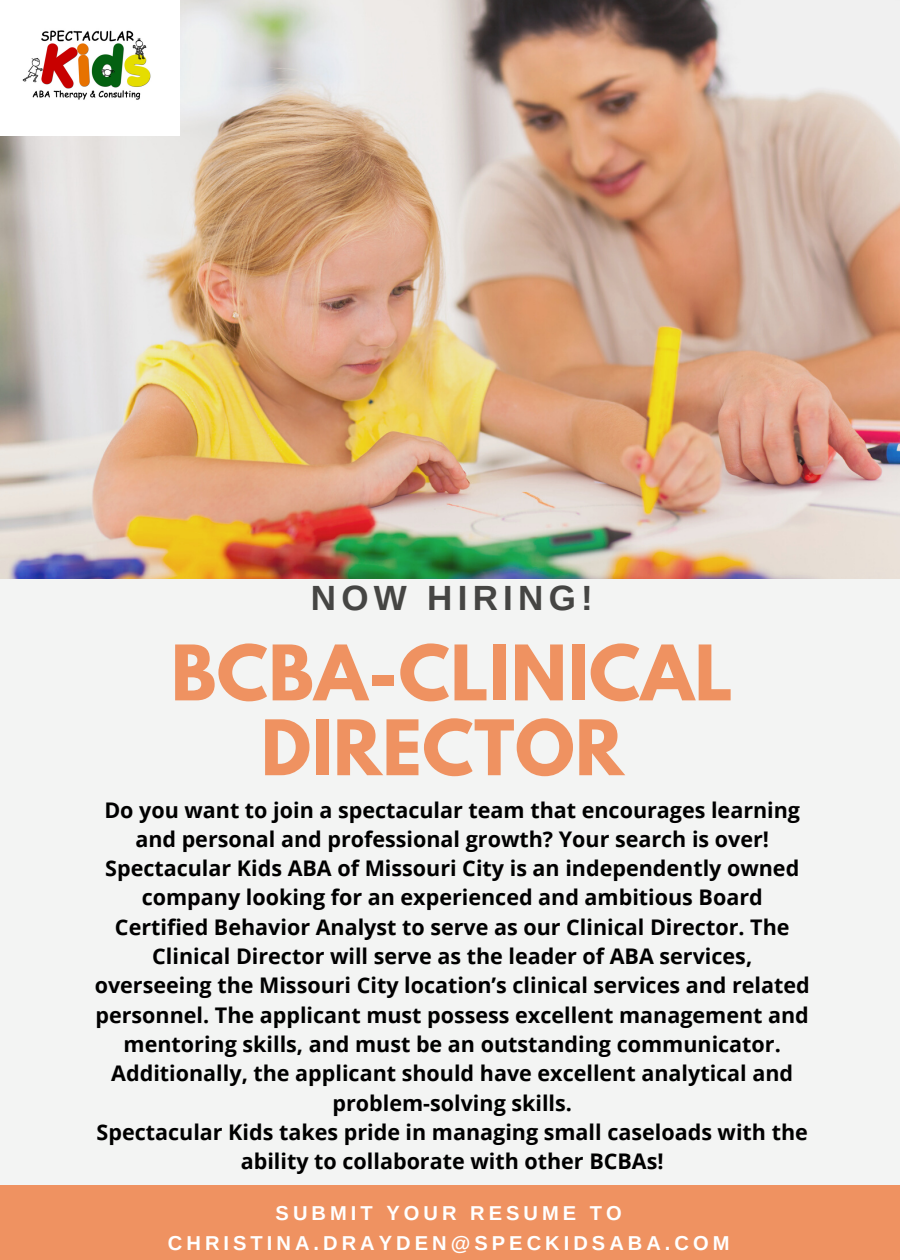
<style>
.page{position:relative;width:900px;height:1260px;background:#f3f4f3}
.page>*{position:absolute;margin:0;border:0;box-sizing:border-box;transform-origin:0 0}
.t1{font:700 67.75px/74.8px "League Spartan";letter-spacing:.01em;color:#ef9261;text-align:center}
.t2{font:700 35px "Arimo";letter-spacing:.15em;color:#454543}
.t3{font:700 21.5px/29.2px "Open Sans";color:#000;text-align:center}
.t4{font:700 20px/30px "Arimo";letter-spacing:.2em;color:#fff;text-align:center}
</style>
<div class="page">
<img style="left:0;top:0;width:900px;height:578px">
<div style="left:0;top:1185px;width:900px;height:75px;background:#ef9261"></div>
<img style="left:0;top:0;width:180px;height:135px">
<p class="t2" style="left:311px;top:578px;width:283px">NOW HIRING!</p>
<p class="t1" style="left:171px;top:644px;width:563px">BCBA-CLINICAL<br>DIRECTOR</p>
<p class="t3" style="left:104px;top:795px;width:697px">Do you want to join a spectacular team that encourages learning and personal and professional growth? Your search is over!</p>
<p class="t3" style="left:95px;top:853px;width:717px">Spectacular Kids ABA of Missouri City is an independently owned company looking for an experienced and ambitious Board Certified Behavior Analyst to serve as our Clinical Director. The Clinical Director will serve as the leader of ABA services, overseeing the Missouri City location’s clinical services and related personnel. The applicant must possess excellent management and mentoring skills, and must be an outstanding communicator.<br>Additionally, the applicant should have excellent analytical and problem-solving skills.</p>
<p class="t3" style="left:97px;top:1117px;width:713px">Spectacular Kids takes pride in managing small caseloads with the ability to collaborate with other BCBAs!</p>
<p class="t4" style="left:168px;top:1198px;width:563px">SUBMIT YOUR RESUME TO<br>CHRISTINA.DRAYDEN@SPECKIDSABA.COM</p>
</div>
